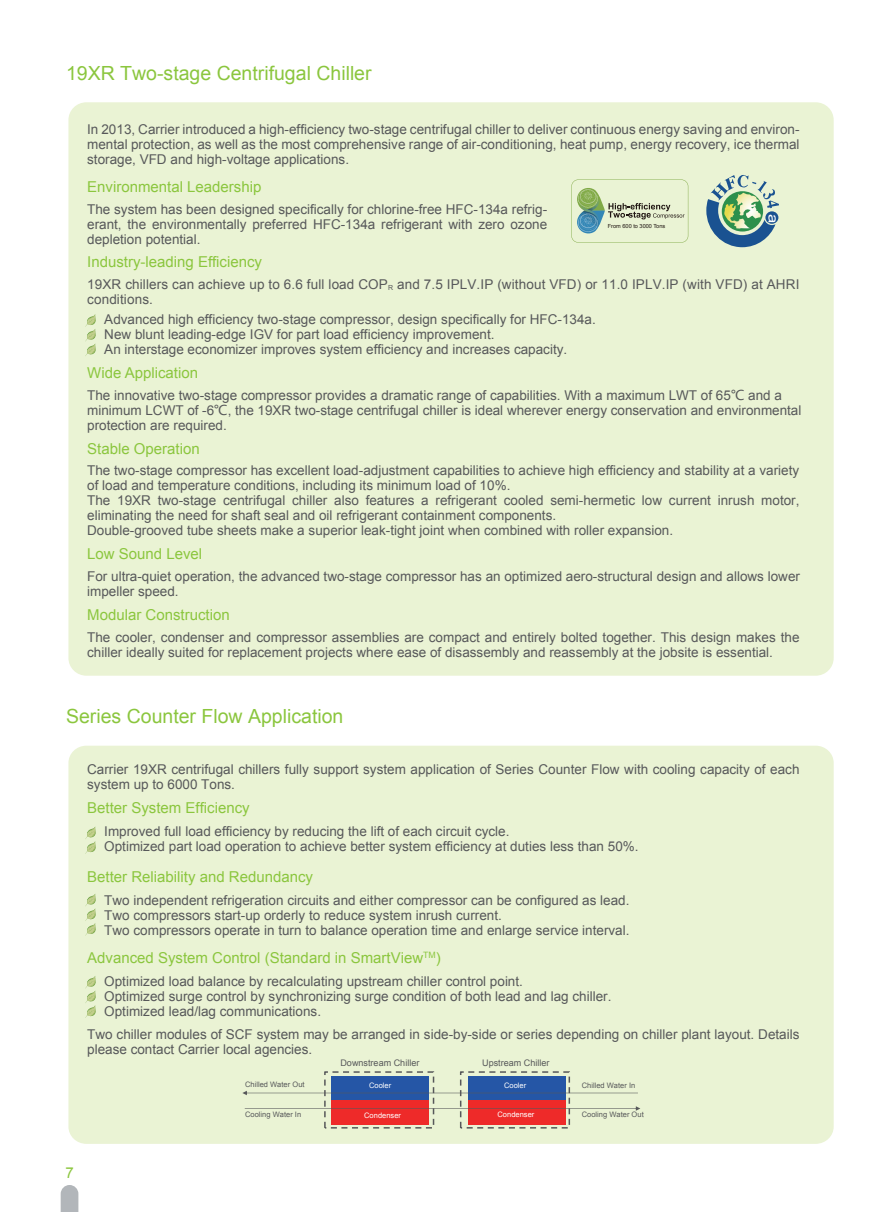
<style>
.page{position:relative;width:893px;height:1212px;background:#fff}
.page>*{position:absolute;margin:0;border:0;box-sizing:border-box;transform-origin:0 0}
.t1{font:19.5px "Arial";color:#8bc63e}
.t2{font:15px "Arial";color:#8bc63e}
.t3{font:13.5px/15px "Arial";color:#57585a}
.t4{font:9px "Arial";color:#57585a}
.t5{font:7.5px "Arial";color:#57585a}
.t6{font:7.5px "Arial";color:#fff}
.t7{font:5.55px "Arial";color:#201612}
.s1{font-size:7.05px}
.s2{font-family:"Microsoft Ya Hei"}
</style>
<div class="page">
<svg style="left:61px;top:1185px;width:17px;height:27px"></svg>
<div style="left:68px;top:102px;width:766px;height:574px;background:#eaf3d4;border-radius:18px"></div>
<div style="left:68px;top:746px;width:766px;height:398px;background:#eaf3d4;border-radius:18px"></div>
<svg style="left:85px;top:314px;width:11px;height:42px"></svg>
<svg style="left:571px;top:179px;width:117px;height:64px"></svg>
<svg style="left:242px;top:1071px;width:398px;height:57px"></svg>
<svg style="left:85px;top:826px;width:11px;height:28px"></svg>
<svg style="left:85px;top:894px;width:11px;height:42px"></svg>
<svg style="left:85px;top:976px;width:11px;height:42px"></svg>
<svg style="left:706px;top:175px;width:73px;height:72px"></svg>
<h1 class="t1" style="left:66px;top:60px;width:307px">19XR Two-stage Centrifugal Chiller</h1>
<p class="t3" style="left:87px;top:122px;width:714px;text-align:justify">In 2013, Carrier introduced a high-efficiency two-stage centrifugal chiller to deliver continuous energy saving and environ&shy;mental protection, as well as the most comprehensive range of air-conditioning, heat pump, energy recovery, ice thermal storage, VFD and high-voltage applications.</p>
<p class="t2" style="left:87px;top:177px;width:176px">Environmental Leadership</p>
<p class="t7" style="left:608px;top:222px;width:59px">From 600 to 3000 Tons</p>
<p class="t3" style="left:87px;top:202px;width:461px;text-align:justify">The system has been designed specifically for chlorine-free HFC-134a refrig&shy;erant, the environmentally preferred HFC-134a refrigerant with zero ozone depletion potential.</p>
<p class="t2" style="left:87px;top:252px;width:176px">Industry-leading Efficiency</p>
<p class="t3" style="left:87px;top:277px;width:714px">19XR chillers can achieve up to 6.6 full load COP<span class="s1">R</span> and 7.5 IPLV.IP (without VFD) or 11.0 IPLV.IP (with VFD) at AHRI conditions.</p>
<p class="t3" style="left:104px;top:312px;width:493px">Advanced high efficiency two-stage compressor, design specifically for HFC-134a.<br>New blunt leading-edge IGV for part load efficiency improvement.<br>An interstage economizer improves system efficiency and increases capacity.</p>
<p class="t2" style="left:87px;top:362px;width:112px">Wide Application</p>
<p class="t3" style="left:87px;top:388px;width:716px">The innovative two-stage compressor provides a dramatic range of capabilities. With a maximum LWT of 65<span class="s2">℃</span> and a minimum LCWT of -6<span class="s2">℃</span>, the 19XR two-stage centrifugal chiller is ideal wherever energy conservation and environmental protection are required.</p>
<p class="t2" style="left:87px;top:438px;width:114px">Stable Operation</p>
<p class="t3" style="left:87px;top:463px;width:714px">The two-stage compressor has excellent load-adjustment capabilities to achieve high efficiency and stability at a variety of load and temperature conditions, including its minimum load of 10%.<br>The 19XR two-stage centrifugal chiller also features a refrigerant cooled semi-hermetic low current inrush motor, eliminating the need for shaft seal and oil refrigerant containment components.<br>Double-grooved tube sheets make a superior leak-tight joint when combined with roller expansion.</p>
<p class="t2" style="left:87px;top:544px;width:117px">Low Sound Level</p>
<p class="t3" style="left:87px;top:569px;width:714px">For ultra-quiet operation, the advanced two-stage compressor has an optimized aero-structural design and allows lower impeller speed.</p>
<p class="t2" style="left:87px;top:605px;width:144px">Modular Construction</p>
<p class="t3" style="left:87px;top:629px;width:714px">The cooler, condenser and compressor assemblies are compact and entirely bolted together. This design makes the chiller ideally suited for replacement projects where ease of disassembly and reassembly at the jobsite is essential.</p>
<h1 class="t1" style="left:66px;top:703px;width:279px">Series Counter Flow Application</h1>
<p class="t3" style="left:87px;top:762px;width:714px">Carrier 19XR centrifugal chillers fully support system application of Series Counter Flow with cooling capacity of each system up to 6000 Tons.</p>
<p class="t2" style="left:87px;top:798px;width:164px">Better System Efficiency</p>
<p class="t3" style="left:104px;top:824px;width:536px">Improved full load efficiency by reducing the lift of each circuit cycle.<br>Optimized part load operation to achieve better system efficiency at duties less than 50%.</p>
<p class="t2" style="left:87px;top:867px;width:227px">Better Reliability and Redundancy</p>
<p class="t3" style="left:104px;top:892px;width:527px">Two independent refrigeration circuits and either compressor can be configured as lead.<br>Two compressors start-up orderly to reduce system inrush current.<br>Two compressors operate in turn to balance operation time and enlarge service interval.</p>
<p class="t3" style="left:104px;top:974px;width:509px">Optimized load balance by recalculating upstream chiller control point.<br>Optimized surge control by synchronizing surge condition of both lead and lag chiller.<br>Optimized lead/lag communications.</p>
<p class="t2" style="left:87px;top:948px;width:355px">Advanced System Control (Standard in SmartView<sup>TM</sup>)</p>
<p class="t3" style="left:87px;top:1026px;width:714px">Two chiller modules of SCF system may be arranged in side-by-side or series depending on chiller plant layout. Details please contact Carrier local agencies.</p>
<p class="t2" style="left:65px;top:1162px;width:10px">7</p>
<p class="t5" style="left:245px;top:1080px;width:61px">Chilled Water Out</p>
<p class="t5" style="left:245px;top:1110px;width:58px">Cooling Water In</p>
<p class="t4" style="left:340px;top:1057px;width:80px">Downstream Chiller</p>
<p class="t4" style="left:482px;top:1057px;width:69px">Upstream Chiller</p>
<p class="t6" style="left:369px;top:1080px;width:24px">Cooler</p>
<p class="t6" style="left:364px;top:1110px;width:38px">Condenser</p>
<p class="t6" style="left:504px;top:1080px;width:24px">Cooler</p>
<p class="t6" style="left:498px;top:1110px;width:38px">Condenser</p>
<p class="t5" style="left:582px;top:1080px;width:55px">Chilled Water In</p>
<p class="t5" style="left:582px;top:1110px;width:64px">Cooling Water Out</p>
</div>
